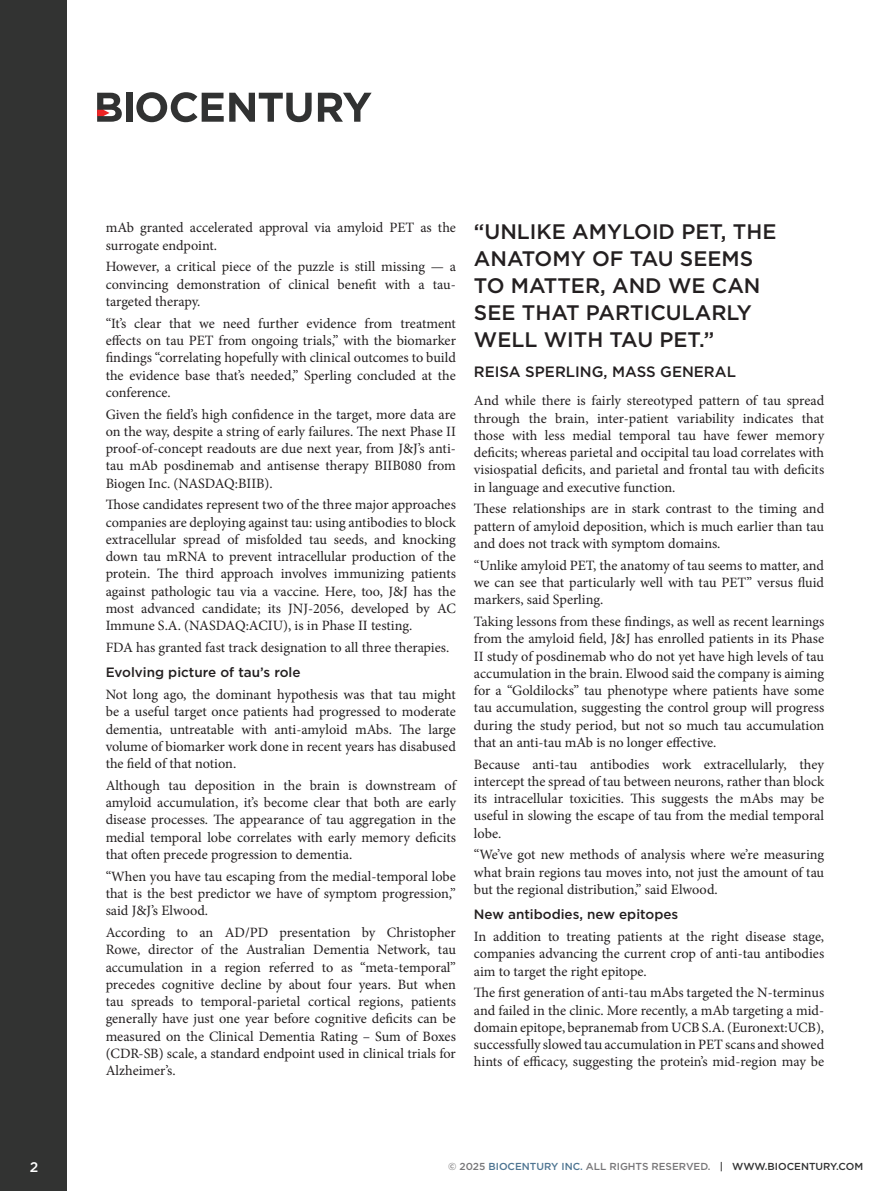
<style>
.page{position:relative;width:893px;height:1191px;background:#fff}
.page>*{position:absolute;margin:0;border:0;box-sizing:border-box;transform-origin:0 0}
.t1{font:500 21px/27px "Gotham";color:#231f20}
.t2{font:500 15px "Gotham";color:#231f20}
.t3{font:14.25px/17.2px "Minion Pro";color:#231f20;text-align:justify}
.t4{font:500 13.95px "Gotham";color:#fff}
.t5{font:500 13.5px "Gotham";color:#231f20}
.t6{font:500 10.2px "Gotham";color:#787779}
.s1{color:#4e7592}
.s2{color:#313232}
</style>
<div class="page">
<div style="left:0;top:0;width:67px;height:1191px;background:#323332"></div>
<div style="left:126px;top:93px;width:6px;height:29px;background:#313232"></div>
<svg style="left:136px;top:92px;width:176px;height:30px"></svg>
<svg style="left:318px;top:93px;width:54px;height:29px"></svg>
<svg style="left:97px;top:93px;width:25px;height:29px"></svg>
<p class="t3" style="left:106px;top:219px;width:352px">mAb granted accelerated approval via amyloid PET as the surrogate endpoint.</p>
<p class="t3" style="left:106px;top:258px;width:352px">However, a critical piece of the puzzle is still missing — a convincing demonstration of clinical benefit with a tau&shy;targeted therapy.</p>
<p class="t3" style="left:106px;top:315px;width:352px">“It’s clear that we need further evidence from treatment effects on tau PET from ongoing trials,” with the biomarker findings “correlating hopefully with clinical outcomes to build the evidence base that’s needed,” Sperling concluded at the conference.</p>
<p class="t3" style="left:106px;top:405px;width:352px">Given the field’s high confidence in the target, more data are on the way, despite a string of early failures. The next Phase II proof-of-concept readouts are due next year, from J&amp;J’s anti&shy;tau mAb posdinemab and antisense therapy BIIB080 from Biogen Inc. (NASDAQ:BIIB).</p>
<p class="t3" style="left:106px;top:496px;width:352px">Those candidates represent two of the three major approaches companies are deploying against tau: using antibodies to block extracellular spread of misfolded tau seeds, and knocking down tau mRNA to prevent intracellular production of the protein. The third approach involves immunizing patients against pathologic tau via a vaccine. Here, too, J&amp;J has the most advanced candidate; its JNJ-2056, developed by AC Immune S.A. (NASDAQ:ACIU), is in Phase II testing.</p>
<p class="t3" style="left:106px;top:639px;width:345px">FDA has granted fast track designation to all three therapies.</p>
<p class="t5" style="left:106px;top:664px;width:196px">Evolving picture of tau’s role</p>
<p class="t3" style="left:106px;top:686px;width:352px">Not long ago, the dominant hypothesis was that tau might be a useful target once patients had progressed to moderate dementia, untreatable with anti-amyloid mAbs. The large volume of biomarker work done in recent years has disabused the field of that notion.</p>
<p class="t3" style="left:106px;top:777px;width:352px">Although tau deposition in the brain is downstream of amyloid accumulation, it’s become clear that both are early disease processes. The appearance of tau aggregation in the medial temporal lobe correlates with early memory deficits that often precede progression to dementia.</p>
<p class="t3" style="left:106px;top:867px;width:352px">“When you have tau escaping from the medial-temporal lobe that is the best predictor we have of symptom progression,” said J&amp;J’s Elwood.</p>
<p class="t3" style="left:106px;top:924px;width:352px">According to an AD/PD presentation by Christopher Rowe, director of the Australian Dementia Network, tau accumulation in a region referred to as “meta-temporal” precedes cognitive decline by about four years. But when tau spreads to temporal-parietal cortical regions, patients generally have just one year before cognitive deficits can be measured on the Clinical Dementia Rating – Sum of Boxes (CDR-SB) scale, a standard endpoint used in clinical trials for Alzheimer’s.</p>
<h1 class="t1" style="left:474px;top:218px;width:304px">“UNLIKE AMYLOID PET, THE<br>ANATOMY OF TAU SEEMS<br>TO MATTER, AND WE CAN<br>SEE THAT PARTICULARLY<br>WELL WITH TAU PET.”</h1>
<p class="t2" style="left:474px;top:362px;width:263px">REISA SPERLING, MASS GENERAL</p>
<p class="t3" style="left:474px;top:392px;width:352px">And while there is fairly stereotyped pattern of tau spread through the brain, inter-patient variability indicates that those with less medial temporal tau have fewer memory deficits; whereas parietal and occipital tau load correlates with visiospatial deficits, and parietal and frontal tau with deficits in language and executive function.</p>
<p class="t3" style="left:474px;top:500px;width:352px">These relationships are in stark contrast to the timing and pattern of amyloid deposition, which is much earlier than tau and does not track with symptom domains.</p>
<p class="t3" style="left:474px;top:556px;width:352px">“Unlike amyloid PET, the anatomy of tau seems to matter, and we can see that particularly well with tau PET” versus fluid markers, said Sperling.</p>
<p class="t3" style="left:474px;top:613px;width:352px">Taking lessons from these findings, as well as recent learnings from the amyloid field, J&amp;J has enrolled patients in its Phase II study of posdinemab who do not yet have high levels of tau accumulation in the brain. Elwood said the company is aiming for a “Goldilocks” tau phenotype where patients have some tau accumulation, suggesting the control group will progress during the study period, but not so much tau accumulation that an anti-tau mAb is no longer effective.</p>
<p class="t3" style="left:474px;top:755px;width:352px">Because anti-tau antibodies work extracellularly, they intercept the spread of tau between neurons, rather than block its intracellular toxicities. This suggests the mAbs may be useful in slowing the escape of tau from the medial temporal lobe.</p>
<p class="t3" style="left:474px;top:846px;width:352px">“We’ve got new methods of analysis where we’re measuring what brain regions tau moves into, not just the amount of tau but the regional distribution,” said Elwood.</p>
<p class="t5" style="left:474px;top:905px;width:206px">New antibodies, new epitopes</p>
<p class="t3" style="left:474px;top:928px;width:352px">In addition to treating patients at the right disease stage, companies advancing the current crop of anti-tau antibodies aim to target the right epitope.</p>
<p class="t3" style="left:474px;top:984px;width:352px">The first generation of anti-tau mAbs targeted the N-terminus and failed in the clinic. More recently, a mAb targeting a mid&shy;domain epitope, bepranemab from UCB S.A. (Euronext:UCB), successfully slowed tau accumulation in PET scans and showed hints of efficacy, suggesting the protein’s mid-region may be</p>
<p class="t4" style="left:30px;top:1157px;width:10px">2</p>
<p class="t6" style="left:448px;top:1159px;width:417px">© 2025 <span class="s1">BIOCENTURY INC.</span> ALL RIGHTS RESERVED. <span class="s2">| WWW.BIOCENTURY.COM</span></p>
</div>
